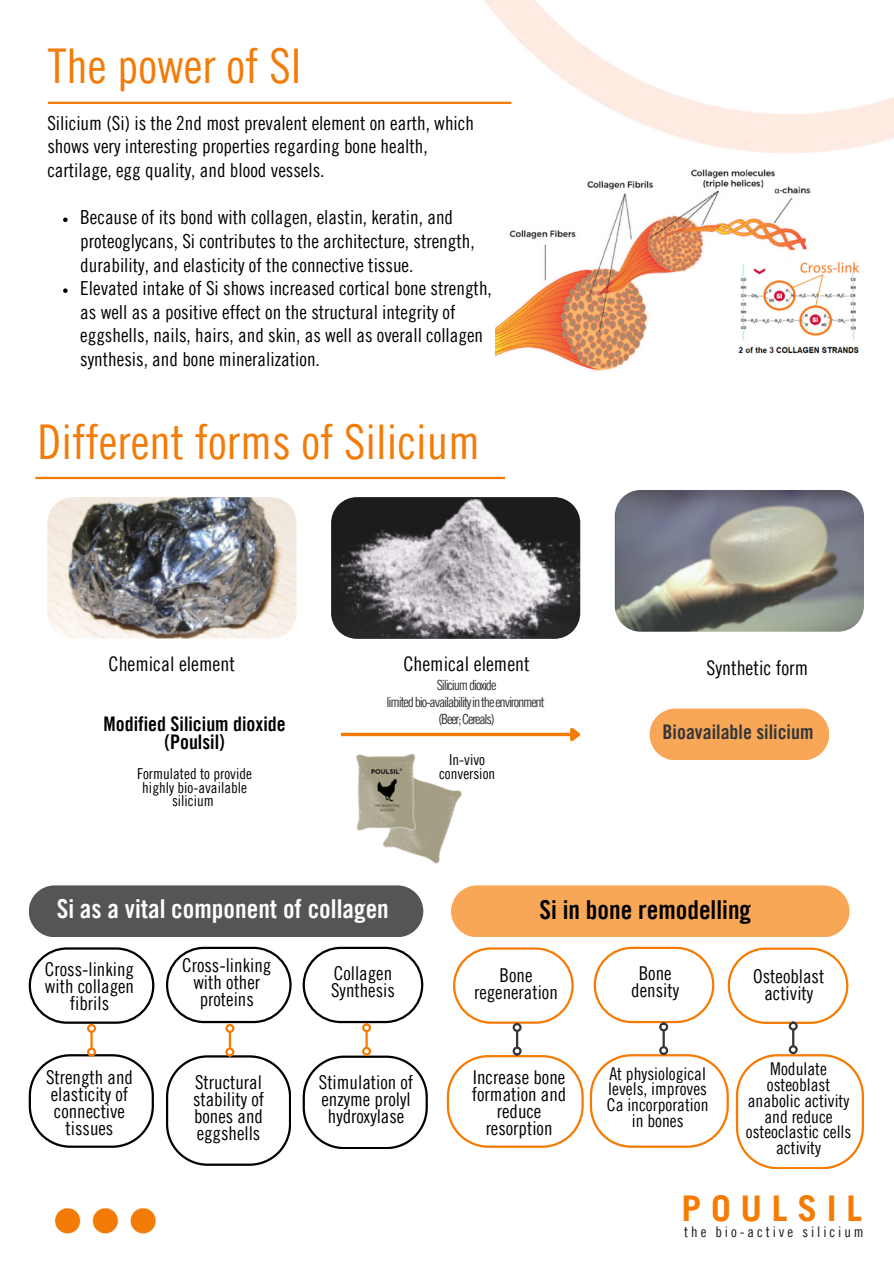
<style>
.page{position:relative;width:894px;height:1264px;background:#fff}
.page>*{position:absolute;margin:0;border:0;box-sizing:border-box;transform-origin:0 0}
.t1{font:48px "Trade Gothic LT Pro Cn 18";color:#f37b08}
.t2{font:700 35.4px "Trade Gothic LT Pro";letter-spacing:.275em;color:#f57b02}
.t3{font:26.1px "Trade Gothic LT Pro Bd Cn 20";color:#fdfeff}
.t4{font:26.1px "Trade Gothic LT Pro Bd Cn 20";color:#000}
.t5{font:20.1px "Trade Gothic LT Pro Cn 18";color:#000}
.t6{font:20.1px/18.1px "Trade Gothic LT Pro Bd Cn 20";color:#000;text-align:center}
.t7{font:20.1px "Trade Gothic LT Pro Bd Cn 20";color:#35363a}
.t8{font:19.35px/23.7px "Trade Gothic LT Pro Cn 18";color:#000}
.t9{font:19.05px/16.8px "Trade Gothic LT Pro Cn 18";color:#000;text-align:center}
.t10{font:17.55px/15.8px "Trade Gothic LT Pro Cn 18";color:#000;text-align:center}
.t11{font:15.15px/13.5px "Trade Gothic LT Pro Cn 18";color:#000;text-align:center}
.t12{font:14.7px "Trade Gothic LT Pro Cn 18";letter-spacing:.2em;color:#191919}
.t13{font:14.1px "Trade Gothic LT Pro Cn 18";letter-spacing:-.085em;color:#35363a}
</style>
<div class="page">
<img style="left:54px;top:1208px;width:102px;height:26px">
<img style="left:411px;top:0;width:482px;height:153px">
<img style="left:496px;top:169px;width:364px;height:202px">
<img style="left:47px;top:497px;width:249px;height:142px">
<img style="left:614px;top:490px;width:249px;height:141px">
<img style="left:331px;top:497px;width:249px;height:142px">
<svg style="left:341px;top:732px;width:226px;height:4px"></svg>
<svg style="left:567px;top:727px;width:14px;height:15px"></svg>
<div style="left:649px;top:708px;width:180px;height:52px;background:#f8a756;border-radius:26px"></div>
<img style="left:356px;top:753px;width:106px;height:111px">
<div style="left:29px;top:885px;width:394px;height:52px;background:#555;border-radius:26px"></div>
<div style="left:451px;top:885px;width:398px;height:52px;background:#f8a756;border-radius:26px"></div>
<svg style="left:446px;top:1055px;width:137px;height:92px"></svg>
<svg style="left:593px;top:946px;width:121px;height:77px"></svg>
<svg style="left:589px;top:1054px;width:139px;height:93px"></svg>
<svg style="left:727px;top:947px;width:120px;height:76px"></svg>
<svg style="left:735px;top:1054px;width:128px;height:114px"></svg>
<svg style="left:453px;top:947px;width:120px;height:76px"></svg>
<hr style="left:48px;top:102px;width:463px;height:2px;background:#f57b02">
<svg style="left:63px;top:217px;width:5px;height:5px"></svg>
<svg style="left:63px;top:288px;width:5px;height:5px"></svg>
<hr style="left:35px;top:477px;width:470px;height:2px;background:#f57b02">
<svg style="left:29px;top:947px;width:125px;height:76px"></svg>
<svg style="left:29px;top:1054px;width:125px;height:93px"></svg>
<svg style="left:166px;top:946px;width:125px;height:77px"></svg>
<svg style="left:166px;top:1055px;width:125px;height:110px"></svg>
<svg style="left:302px;top:946px;width:121px;height:77px"></svg>
<svg style="left:302px;top:1055px;width:125px;height:93px"></svg>
<svg style="left:229px;top:1032px;width:2px;height:15px"></svg>
<div style="left:225px;top:1023px;width:9px;height:9px;border:2px solid #f57b02;border-radius:50%"></div>
<div style="left:225px;top:1047px;width:9px;height:9px;border:2px solid #f57b02;border-radius:50%"></div>
<svg style="left:365px;top:1032px;width:2px;height:14px"></svg>
<div style="left:362px;top:1023px;width:9px;height:9px;border:2px solid #f57b02;border-radius:50%"></div>
<div style="left:362px;top:1046px;width:9px;height:9px;border:2px solid #f57b02;border-radius:50%"></div>
<hr style="left:90px;top:1032px;width:3px;height:16px;background:#f57b02">
<div style="left:87px;top:1023px;width:9px;height:9px;border:2px solid #f57b02;border-radius:50%"></div>
<div style="left:87px;top:1047px;width:9px;height:9px;border:2px solid #f57b02;border-radius:50%"></div>
<svg style="left:516px;top:1031px;width:2px;height:15px"></svg>
<div style="left:512px;top:1022px;width:9px;height:9px;border:2px solid #35363a;border-radius:50%"></div>
<div style="left:512px;top:1046px;width:9px;height:9px;border:2px solid #35363a;border-radius:50%"></div>
<svg style="left:662px;top:1031px;width:2px;height:15px"></svg>
<div style="left:659px;top:1022px;width:9px;height:9px;border:2px solid #35363a;border-radius:50%"></div>
<div style="left:659px;top:1046px;width:9px;height:9px;border:2px solid #35363a;border-radius:50%"></div>
<hr style="left:791px;top:1030px;width:3px;height:15px;background:#35363a">
<div style="left:788px;top:1021px;width:9px;height:9px;border:2px solid #35363a;border-radius:50%"></div>
<div style="left:788px;top:1045px;width:9px;height:9px;border:2px solid #35363a;border-radius:50%"></div>
<p class="t1" style="left:48px;top:48px;width:255px">The power of SI</p>
<h6 class="t8" style="left:47px;top:114px;width:428px">Silicium (Si) is the 2nd most prevalent element on earth, which shows very interesting properties regarding bone health, cartilage, egg quality, and blood vessels.</h6>
<h3 class="t8" style="left:80px;top:208px;width:396px">Because of its bond with collagen, elastin, keratin, and proteoglycans, Si contributes to the architecture, strength, durability, and elasticity of the connective tissue.</h3>
<h5 class="t8" style="left:80px;top:279px;width:413px">Elevated intake of Si shows increased cortical bone strength, as well as a positive effect on the structural integrity of eggshells, nails, hairs, and skin, as well as overall collagen synthesis, and bone mineralization.</h5>
<p class="t1" style="left:37px;top:424px;width:444px">Different forms of Silicium</p>
<p class="t5" style="left:109px;top:656px;width:128px">Chemical element</p>
<p class="t5" style="left:403px;top:656px;width:128px">Chemical element</p>
<p class="t5" style="left:706px;top:660px;width:103px">Synthetic form</p>
<p class="t13" style="left:436px;top:680px;width:61px">Siliciumdioxide</p>
<h1 class="t13" style="left:386px;top:696px;width:159px">limitedbio-availabilityintheenvironment</h1>
<p class="t13" style="left:438px;top:713px;width:58px">(Beer;Cereals)</p>
<p class="t11" style="left:449px;top:755px;width:38px">In-vivo</p>
<p class="t11" style="left:439px;top:768px;width:58px">conversion</p>
<p class="t6" style="left:103px;top:717px;width:183px">Modified Silicium dioxide (Poulsil)</p>
<p class="t11" style="left:137px;top:769px;width:116px">Formulated to provide highly bio-available silicium</p>
<p class="t7" style="left:662px;top:724px;width:152px">Bioavailable silicium</p>
<p class="t3" style="left:57px;top:899px;width:333px">Si as a vital component of collagen</p>
<p class="t4" style="left:539px;top:900px;width:213px">Si in bone remodelling</p>
<h4 class="t9" style="left:45px;top:963px;width:91px">Cross-linking with collagen fibrils</h4>
<h4 class="t9" style="left:46px;top:1071px;width:88px">Strength and elasticity of connective tissues</h4>
<p class="t9" style="left:182px;top:959px;width:91px">Cross-linking with other proteins</p>
<p class="t9" style="left:193px;top:1076px;width:73px;text-align:justify">Structural stability of bones and eggshells</p>
<p class="t9" style="left:331px;top:967px;width:65px;text-align:left">Collagen<br>Synthesis</p>
<p class="t9" style="left:319px;top:1076px;width:96px">Stimulation of enzyme prolyl hydroxylase</p>
<p class="t9" style="left:474px;top:969px;width:85px">Bone regeneration</p>
<p class="t9" style="left:471px;top:1071px;width:96px">Increase bone formation and reduce resorption</p>
<p class="t9" style="left:631px;top:967px;width:49px">Bone density</p>
<p class="t10" style="left:606px;top:1067px;width:103px">At physiological levels, improves<br>Ca incorporation in bones</p>
<p class="t9" style="left:753px;top:970px;width:73px">Osteoblast activity</p>
<p class="t10" style="left:745px;top:1063px;width:107px">Modulate osteoblast anabolic activity and reduce osteoclastic cells activity</p>
<p class="t2" style="left:681px;top:1195px;width:182px">POULSIL</p>
<p class="t12" style="left:684px;top:1225px;width:181px">the bio-active silicium</p>
</div>
